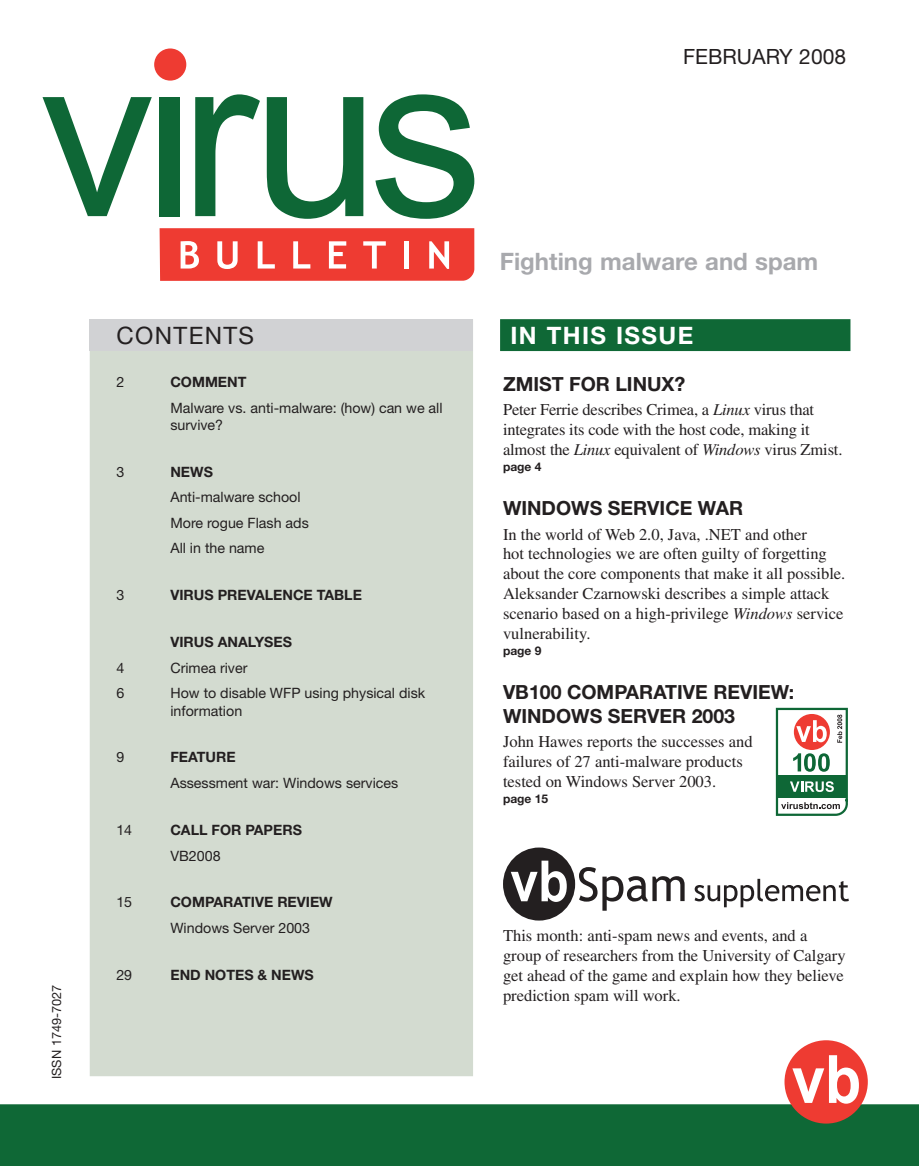
<style>
.page{position:relative;width:919px;height:1166px;background:#fff}
.page>*{position:absolute;margin:0;border:0;box-sizing:border-box;transform-origin:0 0}
.t1{font:700 24px "Helvetica Neue";color:#a8a9ad}
.t2{font:700 24px "Helvetica Neue";letter-spacing:.055em;color:#fff}
.t3{font:24px "Helvetica Neue";letter-spacing:.055em;color:#231f20}
.t4{font:21px "Helvetica Neue";color:#231f20}
.t5{font:700 19.5px/23.4px "Helvetica Neue";color:#231f20}
.t6{font:16.5px/19.8px "Times";color:#231f20}
.t7{font:14.25px/17.1px "Helvetica Neue";color:#231f20}
.t8{font:700 14.25px "Helvetica Neue";color:#231f20}
.t9{font:12.75px "Helvetica Neue";color:#231f20}
.t10{font:700 12px "Helvetica Neue";color:#231f20}
.s1{font-style:italic}
</style>
<div class="page">
<svg style="left:43px;top:97px;width:109px;height:119px"></svg>
<div style="left:160px;top:97px;width:20px;height:119px;background:#0e6736"></div>
<svg style="left:195px;top:94px;width:65px;height:122px"></svg>
<svg style="left:267px;top:97px;width:96px;height:122px"></svg>
<svg style="left:375px;top:94px;width:99px;height:125px"></svg>
<div style="left:154px;top:48px;width:32px;height:33px;background:#ee3b32;border-radius:50%"></div>
<svg style="left:159px;top:228px;width:315px;height:53px;background:#f0544c"></svg>
<div style="left:0;top:1103px;width:918px;height:62px;background:#0f6836"></div>
<div style="left:784px;top:1039px;width:83px;height:84px;background:#ee3b32;border-radius:50%"></div>
<svg style="left:792px;top:1054px;width:66px;height:49px"></svg>
<div style="left:90px;top:320px;width:382px;height:755px;background:#d3dbd0"></div>
<div style="left:90px;top:319px;width:383px;height:32px;background:#d1d2d4"></div>
<div style="left:501px;top:320px;width:348px;height:30px;background:#0f6836"></div>
<div style="left:500px;top:319px;width:350px;height:32px;border:2px solid #0f6836"></div>
<div style="left:503px;top:847px;width:72px;height:73px;background:#231f20;border-radius:50%"></div>
<svg style="left:579px;top:867px;width:105px;height:43px"></svg>
<svg style="left:694px;top:878px;width:154px;height:29px"></svg>
<svg style="left:510px;top:860px;width:56px;height:41px"></svg>
<svg style="left:775px;top:707px;width:72px;height:108px"></svg>
<p class="t4" style="left:683px;top:49px;width:164px">FEBRUARY 2008</p>
<p class="t9" style="left:52px;top:1078px;width:96px;rotate:-90deg">ISSN 1749-7027</p>
<h1 class="t1" style="left:500px;top:253px;width:320px">Fighting malware and spam</h1>
<h1 class="t3" style="left:116px;top:326px;width:139px">CONTENTS</h1>
<h1 class="t2" style="left:510px;top:326px;width:184px">IN THIS ISSUE</h1>
<p class="t7" style="left:116px;top:374px;width:9px">2</p>
<p class="t8" style="left:170px;top:377px;width:77px">COMMENT</p>
<p class="t7" style="left:170px;top:400px;width:274px">Malware vs. anti-malware: (how) can we all survive?</p>
<p class="t7" style="left:116px;top:464px;width:9px">3</p>
<p class="t8" style="left:170px;top:466px;width:44px">NEWS</p>
<p class="t7" style="left:170px;top:485px;width:140px;line-height:25.5px">Anti-malware school<br>More rogue Flash ads<br>All in the name</p>
<p class="t7" style="left:116px;top:588px;width:9px">3</p>
<p class="t8" style="left:170px;top:590px;width:193px">VIRUS PREVALENCE TABLE</p>
<p class="t8" style="left:170px;top:637px;width:123px">VIRUS ANALYSES</p>
<p class="t7" style="left:116px;top:660px;width:9px">4</p>
<p class="t7" style="left:170px;top:660px;width:79px">Crimea river</p>
<p class="t7" style="left:116px;top:686px;width:9px">6</p>
<p class="t7" style="left:170px;top:686px;width:256px">How to disable WFP using physical disk information</p>
<p class="t7" style="left:116px;top:750px;width:9px">9</p>
<p class="t8" style="left:170px;top:752px;width:67px">FEATURE</p>
<p class="t7" style="left:170px;top:775px;width:229px">Assessment war: Windows services</p>
<p class="t7" style="left:116px;top:822px;width:17px">14</p>
<p class="t8" style="left:170px;top:824px;width:133px">CALL FOR PAPERS</p>
<p class="t7" style="left:170px;top:848px;width:52px">VB2008</p>
<p class="t7" style="left:116px;top:894px;width:17px">15</p>
<p class="t8" style="left:170px;top:896px;width:164px">COMPARATIVE REVIEW</p>
<p class="t7" style="left:170px;top:920px;width:141px">Windows Server 2003</p>
<p class="t7" style="left:116px;top:967px;width:17px">29</p>
<p class="t8" style="left:170px;top:969px;width:145px">END NOTES &amp; NEWS</p>
<p class="t5" style="left:503px;top:374px;width:184px">ZMIST FOR LINUX?</p>
<p class="t6" style="left:503px;top:401px;width:341px">Peter Ferrie describes Crimea, a <span class="s1">Linux</span> virus that integrates its code with the host code, making it almost the <span class="s1">Linux</span> equivalent of <span class="s1">Windows</span> virus Zmist.</p>
<p class="t10" style="left:503px;top:462px;width:40px">page 4</p>
<p class="t5" style="left:503px;top:498px;width:242px">WINDOWS SERVICE WAR</p>
<p class="t6" style="left:503px;top:525px;width:344px">In the world of Web 2.0, Java, .NET and other<br>hot technologies we are often guilty of forgetting about the core components that make it all possible.<br>Aleksander Czarnowski describes a simple attack scenario based on a high-privilege <span class="s1">Windows</span> service vulnerability.</p>
<p class="t10" style="left:503px;top:646px;width:40px">page 9</p>
<p class="t5" style="left:503px;top:682px;width:293px">VB100 COMPARATIVE REVIEW:<br>WINDOWS SERVER 2003</p>
<p class="t6" style="left:503px;top:732px;width:251px">John Hawes reports the successes and failures of 27 anti-malware products tested on Windows Server 2003.</p>
<p class="t10" style="left:503px;top:794px;width:47px">page 15</p>
<p class="t6" style="left:503px;top:927px;width:344px">This month: anti-spam news and events, and a group of researchers from the University of Calgary get ahead of the game and explain how they believe prediction spam will work.</p>
</div>
